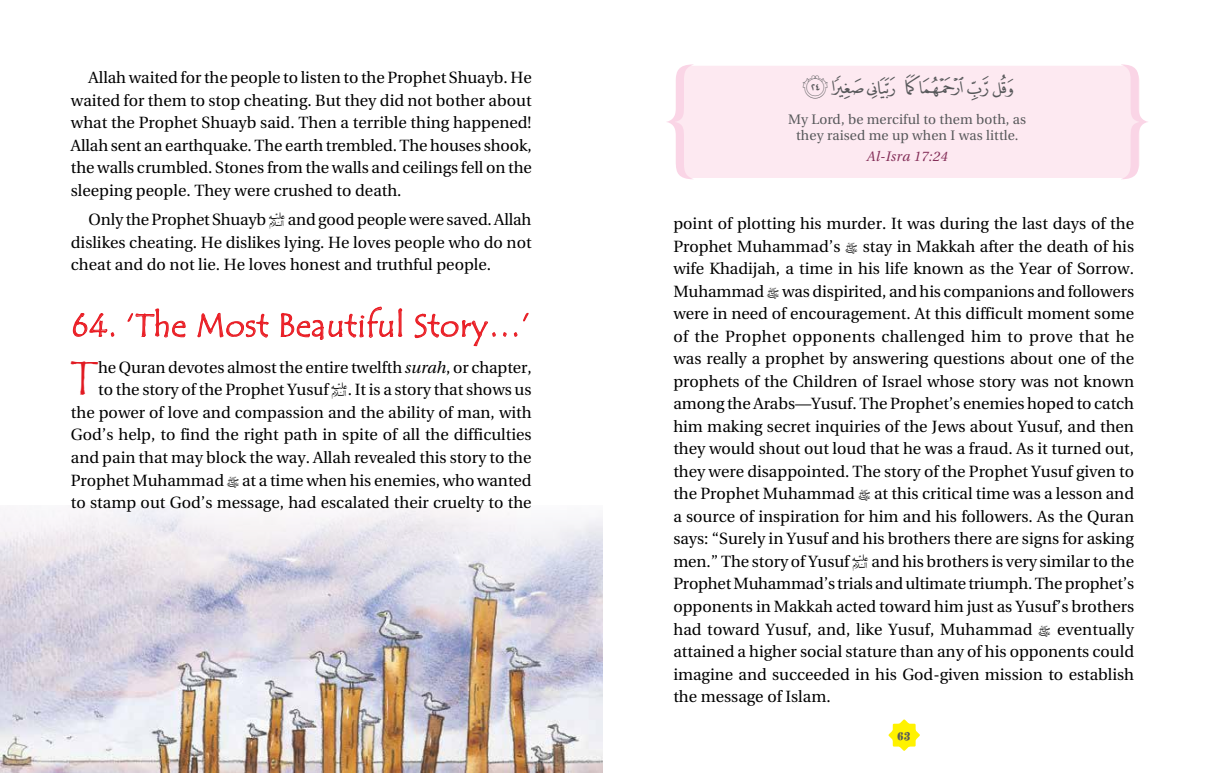
<style>
.page{position:relative;width:1205px;height:773px;background:#fff}
.page>*{position:absolute;margin:0;border:0;box-sizing:border-box;transform-origin:0 0}
.t1{font:49px "Tempus Sans ITC";color:#e11b22}
.t2{font:32.5px "Tempus Sans ITC";letter-spacing:.02em;color:#ed1d24}
.t3{font:20px "QCF P284";color:#58595b}
.t4{font:16.25px/22.5px "Utopia";color:#000;text-align:justify}
.t5{font:15px "Spumoni LP";color:#58595b}
.t6{font:13.75px/16.2px "Utopia";letter-spacing:.01em;color:#58595b;text-align:center}
.t7{font:italic 13.75px "Utopia";letter-spacing:.02em;color:#842f59}
.s1{font-family:"Timesdiacritic Roman"}
.s2{font-style:italic}
</style>
<div class="page">
<div style="left:676px;top:66px;width:463px;height:112px;background:#fde9f1;border-radius:15px"></div>
<svg style="left:667px;top:64px;width:26px;height:115px"></svg>
<svg style="left:1121px;top:64px;width:27px;height:115px"></svg>
<img style="left:0;top:505px;width:602px;height:267px">
<svg style="left:73px;top:313px;width:41px;height:24px"></svg>
<svg style="left:127px;top:308px;width:59px;height:30px"></svg>
<svg style="left:197px;top:313px;width:72px;height:25px"></svg>
<svg style="left:280px;top:307px;width:122px;height:33px"></svg>
<svg style="left:414px;top:313px;width:103px;height:33px"></svg>
<svg style="left:523px;top:313px;width:6px;height:8px"></svg>
<svg style="left:888px;top:719px;width:32px;height:32px"></svg>
<p class="t4" style="left:71px;top:67px;width:462px;text-indent:18px">Allah waited for the people to listen to the Prophet Shuayb. He waited for them to stop cheating. But they did not bother about what the Prophet Shuayb said. Then a terrible thing happened!<br>Allah sent an earthquake. The earth trembled. The houses shook, the walls crumbled. Stones from the walls and ceilings fell on the sleeping people. They were crushed to death.</p>
<p class="t4" style="left:71px;top:209px;width:462px;text-indent:18px">Only the Prophet Shuayb <span class="s1">∑</span> and good people were saved. Allah dislikes cheating. He dislikes lying. He loves people who do not cheat and do not lie. He loves honest and truthful people.</p>
<h2 class="t2" style="left:73px;top:305px;width:459px">64. ‘The Most Beautiful Story…’</h2>
<h1 class="t1" style="left:69px;top:348px;width:28px">T</h1>
<p class="t4" style="left:71px;top:356px;width:462px;text-align:right">he Quran devotes almost the entire twelfth <span class="s2">surah</span>, or chapter,<br>to the story of the Prophet Yusuf <span class="s1">∑</span>. It is a story that shows us the power of love and compassion and the ability of man, with God’s help, to find the right path in spite of all the difficulties and pain that may block the way. Allah revealed this story to the Prophet Muhammad <span class="s1">Î</span> at a time when his enemies, who wanted to stamp out God’s message, had escalated their cruelty to the</p>
<p class="t3" style="left:803px;top:72px;width:85px">ۋۋٷ</p>
<p class="t3" style="left:903px;top:72px;width:108px">ۈۈ ۆ ۆ</p>
<p class="t6" style="left:788px;top:111px;width:239px">My Lord, be merciful to them both, as they raised me up when I was little.</p>
<p class="t7" style="left:867px;top:148px;width:82px">Al-Isra 17:24</p>
<p class="t4" style="left:673px;top:213px;width:462px">point of plotting his murder. It was during the last days of the Prophet Muhammad’s <span class="s1">Î</span> stay in Makkah after the death of his wife Khadijah, a time in his life known as the Year of Sorrow.<br>Muhammad <span class="s1">Î</span> was dispirited, and his companions and followers were in need of encouragement. At this difficult moment some of the Prophet opponents challenged him to prove that he was really a prophet by answering questions about one of the prophets of the Children of Israel whose story was not known among the Arabs—Yusuf. The Prophet’s enemies hoped to catch him making secret inquiries of the Jews about Yusuf, and then they would shout out loud that he was a fraud. As it turned out, they were disappointed. The story of the Prophet Yusuf given to the Prophet Muhammad <span class="s1">Î</span> at this critical time was a lesson and a source of inspiration for him and his followers. As the Quran says: “Surely in Yusuf and his brothers there are signs for asking men.” The story of Yusuf <span class="s1">∑</span> and his brothers is very similar to the Prophet Muhammad’s trials and ultimate triumph. The prophet’s opponents in Makkah acted toward him just as Yusuf’s brothers had toward Yusuf, and, like Yusuf, Muhammad <span class="s1">Î</span> eventually attained a higher social stature than any of his opponents could imagine and succeeded in his God-given mission to establish the message of Islam.</p>
<p class="t5" style="left:897px;top:727px;width:15px">63</p>
</div>
